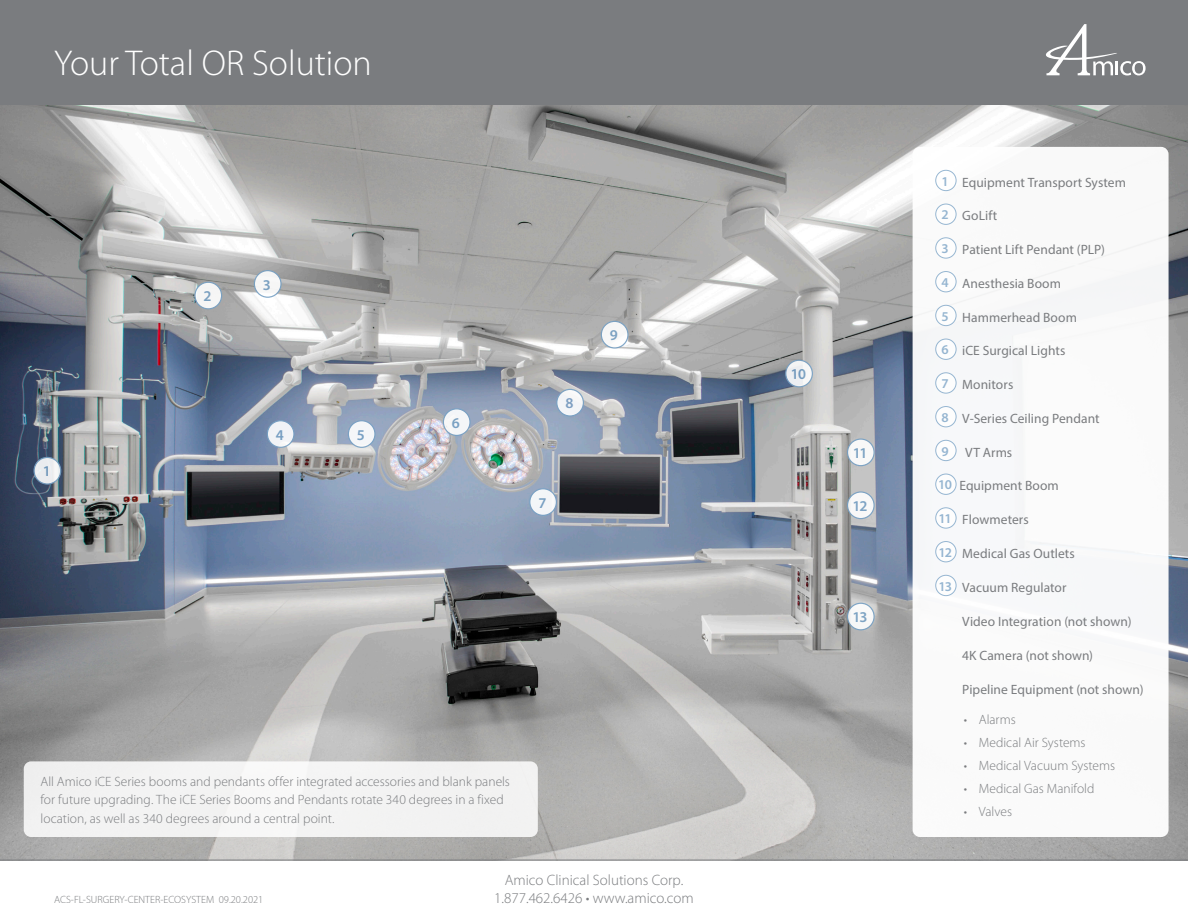
<style>
.page{position:relative;width:1188px;height:918px;background:#fff}
.page>*{position:absolute;margin:0;border:0;box-sizing:border-box;transform-origin:0 0}
.Head_1{font:300 36px "Myriad Pro";color:#fff}
.t1{font:300 15px "Myriad Pro";color:#7a7c7f}
.t2{font:600 15px "Myriad Pro";color:#76a0c4}
.t3{font:600 15px "Myriad Pro";color:#7c9fc3}
.body_copy_-_blue{font:300 13.5px/18.5px "Myriad Pro";color:#7a7c7f}
.heading_-_white_-_le{font:13.5px "Myriad Pro";letter-spacing:.005em;color:#7a7c7f}
.t4{font:600 13.5px "Myriad Pro";color:#76a0c4}
.t5{font:600 13.5px "Myriad Pro";color:#76a0c4}
.t6{font:300 10.5px "Myriad Pro";color:#7a7c7f}
.s1{font-weight:600;color:#76a0c4}
</style>
<div class="page">
<img style="left:0;top:104px;width:1188px;height:756px">
<svg style="left:530px;top:489px;width:26px;height:26px"></svg>
<div style="left:529px;top:488px;width:28px;height:28px;border:1px solid #76a0c4;border-radius:50%"></div>
<svg style="left:786px;top:360px;width:26px;height:27px"></svg>
<div style="left:785px;top:360px;width:28px;height:28px;border:1px solid #76a0c4;border-radius:50%"></div>
<svg style="left:267px;top:421px;width:27px;height:26px"></svg>
<div style="left:267px;top:420px;width:28px;height:28px;border:1px solid #76a0c4;border-radius:50%"></div>
<svg style="left:601px;top:321px;width:27px;height:27px"></svg>
<div style="left:601px;top:321px;width:28px;height:28px;border:1px solid #76a0c4;border-radius:50%"></div>
<svg style="left:195px;top:282px;width:27px;height:27px"></svg>
<div style="left:194px;top:282px;width:28px;height:27px;border:1px solid #76a0c4;border-radius:50%"></div>
<svg style="left:254px;top:271px;width:27px;height:26px"></svg>
<div style="left:254px;top:270px;width:28px;height:28px;border:1px solid #76a0c4;border-radius:50%"></div>
<svg style="left:348px;top:421px;width:27px;height:26px"></svg>
<div style="left:348px;top:420px;width:28px;height:28px;border:1px solid #76a0c4;border-radius:50%"></div>
<svg style="left:848px;top:439px;width:26px;height:27px"></svg>
<div style="left:847px;top:438px;width:28px;height:28px;border:1px solid #76a0c4;border-radius:50%"></div>
<svg style="left:848px;top:492px;width:26px;height:27px"></svg>
<div style="left:847px;top:491px;width:28px;height:28px;border:1px solid #76a0c4;border-radius:50%"></div>
<svg style="left:848px;top:603px;width:26px;height:27px"></svg>
<div style="left:847px;top:603px;width:28px;height:27px;border:1px solid #76a0c4;border-radius:50%"></div>
<svg style="left:557px;top:389px;width:26px;height:27px"></svg>
<div style="left:556px;top:389px;width:28px;height:28px;border:1px solid #76a0c4;border-radius:50%"></div>
<svg style="left:34px;top:457px;width:27px;height:27px"></svg>
<div style="left:33px;top:457px;width:28px;height:28px;border:1px solid #76a0c4;border-radius:50%"></div>
<div style="left:24px;top:761px;width:514px;height:76px;background:#f3f3f2;border-radius:7px"></div>
<svg style="left:443px;top:409px;width:27px;height:26px"></svg>
<div style="left:443px;top:408px;width:28px;height:28px;border:1px solid #76a0c4;border-radius:50%"></div>
<div style="left:913px;top:147px;width:256px;height:690px;background:#fff;border-radius:7px"></div>
<div style="left:935px;top:170px;width:22px;height:21px;border:1px solid #76a0c4;border-radius:50%"></div>
<div style="left:935px;top:204px;width:22px;height:21px;border:1px solid #76a0c4;border-radius:50%"></div>
<div style="left:935px;top:237px;width:22px;height:22px;border:1px solid #76a0c4;border-radius:50%"></div>
<div style="left:935px;top:271px;width:22px;height:21px;border:1px solid #76a0c4;border-radius:50%"></div>
<div style="left:935px;top:305px;width:22px;height:21px;border:1px solid #76a0c4;border-radius:50%"></div>
<div style="left:935px;top:339px;width:22px;height:21px;border:1px solid #76a0c4;border-radius:50%"></div>
<div style="left:935px;top:372px;width:22px;height:22px;border:1px solid #76a0c4;border-radius:50%"></div>
<div style="left:935px;top:406px;width:22px;height:21px;border:1px solid #76a0c4;border-radius:50%"></div>
<div style="left:935px;top:440px;width:22px;height:21px;border:1px solid #76a0c4;border-radius:50%"></div>
<div style="left:935px;top:474px;width:22px;height:21px;border:1px solid #76a0c4;border-radius:50%"></div>
<div style="left:935px;top:507px;width:22px;height:22px;border:1px solid #76a0c4;border-radius:50%"></div>
<div style="left:935px;top:541px;width:22px;height:21px;border:1px solid #76a0c4;border-radius:50%"></div>
<div style="left:935px;top:575px;width:22px;height:21px;border:1px solid #76a0c4;border-radius:50%"></div>
<div style="left:0;top:0;width:1188px;height:104px;background:#7a7c7f"></div>
<svg style="left:1046px;top:24px;width:100px;height:51px"></svg>
<hr style="left:0;top:860px;width:1188px;height:1px;background:#7a7c7f">
<svg style="left:792px;top:369px;width:14px;height:10px"></svg>
<p class="Head_1" style="left:54px;top:42px;width:319px">Your Total OR Solution</p>
<p class="t2" style="left:43px;top:462px;width:10px">1</p>
<p class="t2" style="left:204px;top:287px;width:10px">2</p>
<p class="t2" style="left:263px;top:275px;width:10px">3</p>
<p class="t2" style="left:276px;top:425px;width:10px">4</p>
<p class="t2" style="left:357px;top:425px;width:10px">5</p>
<p class="t2" style="left:452px;top:413px;width:10px">6</p>
<p class="t3" style="left:565px;top:394px;width:10px">8</p>
<p class="t2" style="left:538px;top:493px;width:10px">7</p>
<p class="t2" style="left:610px;top:326px;width:10px">9</p>
<p class="body_copy_-_blue" style="left:40px;top:772px;width:471px">All Amico iCE Series booms and pendants offer integrated accessories and blank panels for future upgrading. The iCE Series Booms and Pendants rotate 340 degrees in a fixed location, as well as 340 degrees around a central point.</p>
<p class="t6" style="left:54px;top:893px;width:211px">ACS-FL-SURGERY-CENTER-ECOSYSTEM 09.20.2021</p>
<p class="t1" style="left:505px;top:871px;width:180px">Amico Clinical Solutions Corp.</p>
<p class="t1" style="left:494px;top:889px;width:201px">1.877.462.6426 • www.amico.com</p>
<p class="t2" style="left:853px;top:443px;width:16px">11</p>
<p class="t2" style="left:853px;top:496px;width:17px">12</p>
<p class="t2" style="left:853px;top:608px;width:17px">13</p>
<p class="t4" style="left:942px;top:172px;width:9px">1</p>
<p class="heading_-_white_-_le" style="left:962px;top:174px;width:165px">Equipment Transport System</p>
<p class="t4" style="left:942px;top:206px;width:9px">2</p>
<p class="heading_-_white_-_le" style="left:962px;top:208px;width:36px">GoLift</p>
<p class="t5" style="left:942px;top:240px;width:9px">3</p>
<p class="heading_-_white_-_le" style="left:962px;top:241px;width:144px">Patient Lift Pendant (PLP)</p>
<p class="t4" style="left:942px;top:274px;width:9px">4</p>
<p class="heading_-_white_-_le" style="left:962px;top:275px;width:100px">Anesthesia Boom</p>
<p class="t4" style="left:942px;top:307px;width:9px">5</p>
<p class="heading_-_white_-_le" style="left:962px;top:309px;width:116px">Hammerhead Boom</p>
<p class="t4" style="left:942px;top:341px;width:9px">6</p>
<p class="heading_-_white_-_le" style="left:962px;top:343px;width:105px">iCE Surgical Lights</p>
<p class="t4" style="left:942px;top:375px;width:9px">7</p>
<p class="heading_-_white_-_le" style="left:962px;top:376px;width:53px">Monitors</p>
<p class="t4" style="left:942px;top:409px;width:9px">8</p>
<p class="heading_-_white_-_le" style="left:962px;top:410px;width:139px">V-Series Ceiling Pendant</p>
<p class="t4" style="left:942px;top:442px;width:9px">9</p>
<p class="heading_-_white_-_le" style="left:965px;top:444px;width:49px">VT Arms</p>
<p class="heading_-_white_-_le" style="left:938px;top:478px;width:122px"><span class="s1">10</span> Equipment Boom</p>
<p class="t4" style="left:939px;top:510px;width:15px">11</p>
<p class="heading_-_white_-_le" style="left:962px;top:511px;width:68px">Flowmeters</p>
<p class="t4" style="left:938px;top:544px;width:15px">12</p>
<p class="heading_-_white_-_le" style="left:962px;top:545px;width:114px">Medical Gas Outlets</p>
<p class="t4" style="left:938px;top:577px;width:15px">13</p>
<p class="heading_-_white_-_le" style="left:962px;top:579px;width:106px">Vacuum Regulator</p>
<p class="heading_-_white_-_le" style="left:962px;top:613px;width:171px">Video Integration (not shown)</p>
<p class="heading_-_white_-_le" style="left:962px;top:647px;width:132px">4K Camera (not shown)</p>
<p class="heading_-_white_-_le" style="left:962px;top:681px;width:183px">Pipeline Equipment (not shown)</p>
<p class="body_copy_-_blue" style="left:964px;top:710px;width:53px">• Alarms</p>
<p class="body_copy_-_blue" style="left:964px;top:733px;width:123px">• Medical Air Systems</p>
<p class="body_copy_-_blue" style="left:964px;top:756px;width:153px">• Medical Vacuum Systems</p>
<p class="body_copy_-_blue" style="left:964px;top:779px;width:132px">• Medical Gas Manifold</p>
<p class="body_copy_-_blue" style="left:964px;top:802px;width:50px">• Valves</p>
</div>
